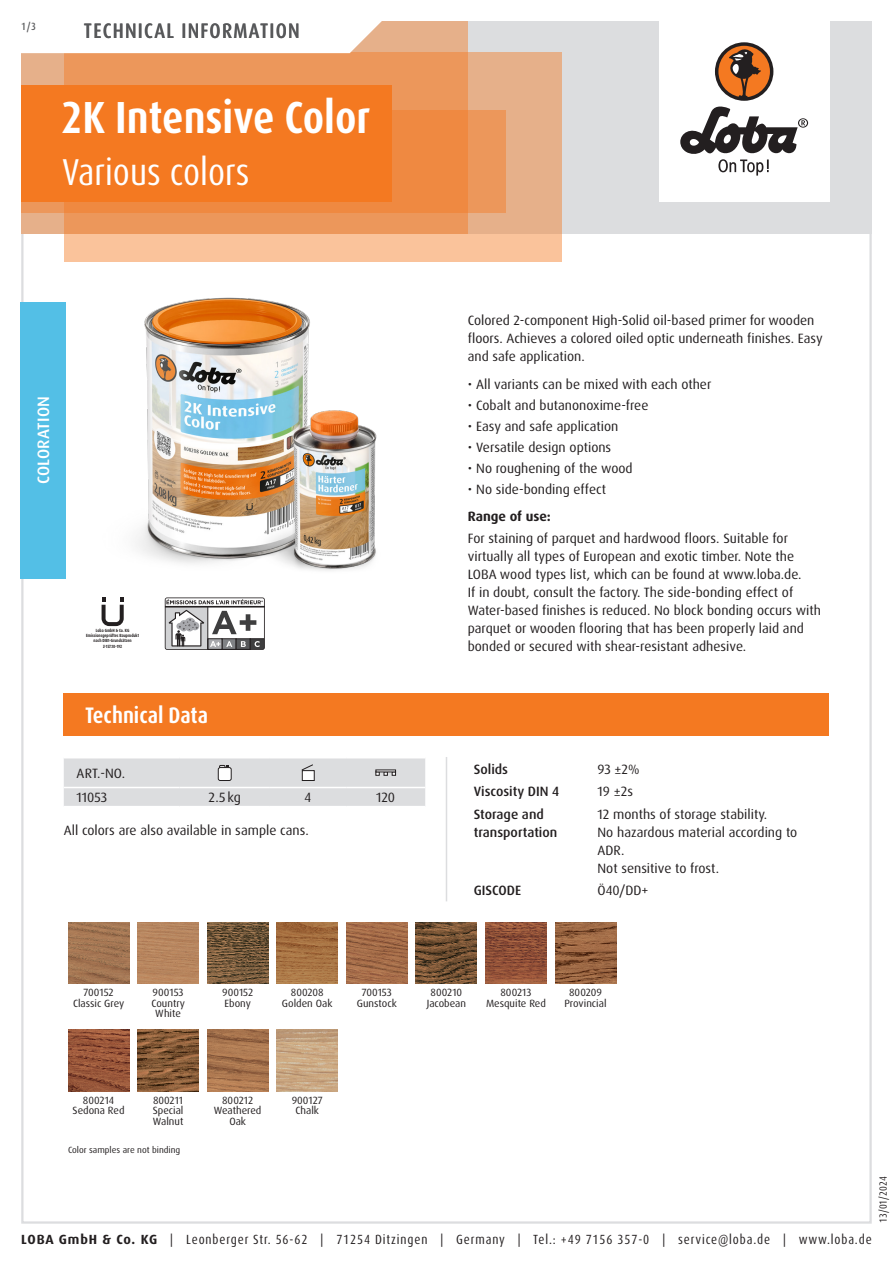
<style>
.page{position:relative;width:893px;height:1263px;background:#fff}
.page>*{position:absolute;margin:0;border:0;box-sizing:border-box;transform-origin:0 0}
.Produktname_weiss{font:700 condensed 45px "Dax Pro";color:#fff}
.Variante_weiss{font:condensed 37.5px "Dax Pro";color:#fff}
.Abschnitt{font:700 condensed 22.5px "Dax Pro";color:#fff}
.TI{font:500 condensed 21px "Dax Pro";letter-spacing:.06em;color:#57585a}
.Produktart_Grundierung{font:500 16.5px "Dax Pro";letter-spacing:.01em;color:#fff}
.Text{font:13.5px/18px "Dax Pro";color:#231f20}
.Text_ohne_Silbentrennung{font:13.5px/18px "Dax Pro";color:#231f20}
.Text_Medium{font:500 13.5px/18px "Dax Pro";color:#231f20}
.Text_Bold{font:700 13.5px "Dax Pro";color:#231f20}
.Text_zentriert{font:13.5px "Dax Pro";letter-spacing:-.005em;color:#231f20}
.Text_Großbuchstaben{font:13.5px "Dax Pro";color:#231f20}
.t1{font:condensed 13.35px "Dax Pro";letter-spacing:.065em;color:#231f20}
.Legende{font:10.5px/10.5px "Dax Pro";color:#231f20;text-align:center}
.t2{font:condensed 10.5px "Dax Pro";color:#231f20}
.t3{font:500 condensed 10.5px "Dax Pro";color:#57585a}
.Footnote{font:9px "Dax Pro";color:#231f20}
.t4{font:700 4.5px/5.2px "Dax Pro";color:#231f20;text-align:center;scale:.82 1}
.s1{font-weight:700;font-stretch:normal}
</style>
<div class="page">
<hr style="left:446px;top:757px;width:1px;height:144px;background:#dcdddf">
<svg style="left:64px;top:758px;width:361px;height:48px;background:#dcdcde"></svg>
<div style="left:64px;top:693px;width:765px;height:43px;background:#f47921"></div>
<img style="left:68px;top:923px;width:61px;height:61px">
<img style="left:138px;top:923px;width:61px;height:61px">
<img style="left:207px;top:923px;width:61px;height:61px">
<img style="left:277px;top:923px;width:61px;height:61px">
<img style="left:346px;top:923px;width:61px;height:61px">
<img style="left:416px;top:923px;width:61px;height:61px">
<img style="left:485px;top:923px;width:61px;height:61px">
<img style="left:555px;top:923px;width:61px;height:61px">
<img style="left:68px;top:1030px;width:61px;height:61px">
<img style="left:138px;top:1030px;width:61px;height:61px">
<img style="left:207px;top:1030px;width:61px;height:61px">
<img style="left:277px;top:1030px;width:61px;height:61px">
<svg style="left:102px;top:597px;width:22px;height:29px"></svg>
<svg style="left:165px;top:597px;width:100px;height:53px"></svg>
<img style="left:135px;top:297px;width:242px;height:274px">
<div style="left:20px;top:302px;width:46px;height:276px;background:#53bfe6"></div>
<div style="left:21px;top:21px;width:851px;height:213px;background:#dcdddf"></div>
<div style="left:659px;top:0;width:170px;height:202px;background:#fff"></div>
<svg style="left:680px;top:106px;width:128px;height:70px"></svg>
<div style="left:715px;top:42px;width:58px;height:59px;background:#231f20;border-radius:50%"></div>
<svg style="left:718px;top:45px;width:52px;height:52px"></svg>
<div style="left:64px;top:52px;width:497px;height:209px;background:linear-gradient(to right,#fec79f,#efb992)"></div>
<div style="left:21px;top:111px;width:485px;height:102px;background:#ec975b"></div>
<svg style="left:21px;top:21px;width:447px;height:213px;background:#ec9557"></svg>
<svg style="left:21px;top:21px;width:411px;height:34px;background:#faede4"></svg>
<div style="left:21px;top:85px;width:371px;height:117px;background:#f47921"></div>
<p class="t3" style="left:21px;top:19px;width:16px">1/3</p>
<p class="TI" style="left:84px;top:17px;width:217px">TECHNICAL INFORMATION</p>
<p class="Produktname_weiss" style="left:61px;top:89px;width:311px">2K Intensive Color</p>
<p class="Variante_weiss" style="left:62px;top:148px;width:189px">Various colors</p>
<p class="Produktart_Grundierung" style="left:33px;top:484px;width:89px;rotate:-90deg">COLORATION</p>
<p class="t4" style="left:86px;top:628px;width:66px">Loba GmbH &amp; Co. KG<br>Emissionsgeprüftes Bauprodukt nach DIBt-Grundsätzen<br>Z-157.10-192</p>
<p class="Abschnitt" style="left:85px;top:701px;width:125px">Technical Data</p>
<p class="Text_Großbuchstaben" style="left:77px;top:764px;width:50px">ART.-NO.</p>
<p class="Text" style="left:77px;top:789px;width:32px">11053</p>
<p class="Text_zentriert" style="left:209px;top:789px;width:34px">2.5kg</p>
<p class="Text_zentriert" style="left:305px;top:789px;width:8px">4</p>
<p class="Text_zentriert" style="left:376px;top:789px;width:21px">120</p>
<p class="Text" style="left:64px;top:821px;width:246px">All colors are also available in sample cans.</p>
<p class="Text" style="left:468px;top:312px;width:357px">Colored 2-component High-Solid oil-based primer for wooden floors. Achieves a colored oiled optic underneath finishes. Easy and safe application.</p>
<p class="Text" style="left:468px;top:375px;width:245px">• All variants can be mixed with each other</p>
<p class="Text" style="left:468px;top:396px;width:182px">• Cobalt and butanonoxime-free</p>
<p class="Text" style="left:468px;top:417px;width:152px">• Easy and safe application</p>
<p class="Text" style="left:468px;top:438px;width:145px">• Versatile design options</p>
<p class="Text" style="left:468px;top:459px;width:166px">• No roughening of the wood</p>
<p class="Text" style="left:468px;top:480px;width:140px">• No side-bonding effect</p>
<p class="Text_Bold" style="left:468px;top:508px;width:85px">Range of use:</p>
<p class="Text" style="left:468px;top:529px;width:355px">For staining of parquet and hardwood floors. Suitable for virtually all types of European and exotic timber. Note the LOBA wood types list, which can be found at www.loba.de.<br>If in doubt, consult the factory. The side-bonding effect of Water-based finishes is reduced. No block bonding occurs with parquet or wooden flooring that has been properly laid and bonded or secured with shear-resistant adhesive.</p>
<p class="Text_Medium" style="left:474px;top:760px;width:36px">Solids</p>
<p class="Text_ohne_Silbentrennung" style="left:598px;top:760px;width:43px">93 ±2%</p>
<p class="Text_Medium" style="left:474px;top:782px;width:87px">Viscosity DIN 4</p>
<p class="Text_ohne_Silbentrennung" style="left:598px;top:782px;width:37px">19 ±2s</p>
<p class="Text_Medium" style="left:474px;top:805px;width:85px">Storage and transportation</p>
<p class="Text_ohne_Silbentrennung" style="left:598px;top:805px;width:171px">12 months of storage stability.</p>
<p class="Text_ohne_Silbentrennung" style="left:598px;top:823px;width:201px">No hazardous material according to<br>ADR.</p>
<p class="Text_ohne_Silbentrennung" style="left:598px;top:859px;width:123px">Not sensitive to frost.</p>
<p class="Text_Medium" style="left:474px;top:882px;width:49px">GISCODE</p>
<p class="Text_ohne_Silbentrennung" style="left:598px;top:882px;width:52px">Ö40/DD+</p>
<p class="Legende" style="left:83px;top:987px;width:32px">700152</p>
<p class="Legende" style="left:73px;top:998px;width:53px">Classic Grey</p>
<p class="Legende" style="left:153px;top:987px;width:32px">900153</p>
<p class="Legende" style="left:152px;top:998px;width:35px">Country<br>White</p>
<p class="Legende" style="left:222px;top:987px;width:33px">900152</p>
<p class="Legende" style="left:225px;top:998px;width:28px">Ebony</p>
<p class="Legende" style="left:291px;top:987px;width:34px">800208</p>
<p class="Legende" style="left:282px;top:998px;width:52px">Golden Oak</p>
<p class="Legende" style="left:362px;top:987px;width:32px">700153</p>
<p class="Legende" style="left:357px;top:998px;width:41px">Gunstock</p>
<p class="Legende" style="left:431px;top:987px;width:33px">800210</p>
<p class="Legende" style="left:427px;top:998px;width:41px">Jacobean</p>
<p class="Legende" style="left:500px;top:987px;width:32px">800213</p>
<p class="Legende" style="left:486px;top:998px;width:61px">Mesquite Red</p>
<p class="Legende" style="left:569px;top:987px;width:34px">800209</p>
<p class="Legende" style="left:564px;top:998px;width:44px">Provincial</p>
<p class="Legende" style="left:83px;top:1095px;width:33px">800214</p>
<p class="Legende" style="left:73px;top:1105px;width:53px">Sedona Red</p>
<p class="Legende" style="left:153px;top:1095px;width:32px">800211</p>
<p class="Legende" style="left:153px;top:1105px;width:32px;text-align:left">Special<br>Walnut</p>
<p class="Footnote" style="left:68px;top:1144px;width:114px">Color samples are not binding</p>
<p class="Legende" style="left:222px;top:1095px;width:32px">800212</p>
<p class="Legende" style="left:214px;top:1105px;width:49px">Weathered<br>Oak</p>
<p class="Legende" style="left:292px;top:1095px;width:33px">900127</p>
<p class="Legende" style="left:295px;top:1105px;width:25px">Chalk</p>
<p class="t2" style="left:876px;top:1222px;width:48px;rotate:-90deg">13/01/2024</p>
<p class="t1" style="left:21px;top:1230px;width:852px"><span class="s1">LOBA GmbH &amp; Co. KG</span> | Leonberger Str. 56-62 | 71254 Ditzingen | Germany | Tel.: +49 7156 357-0 | service@loba.de | www.loba.de</p>
</div>
